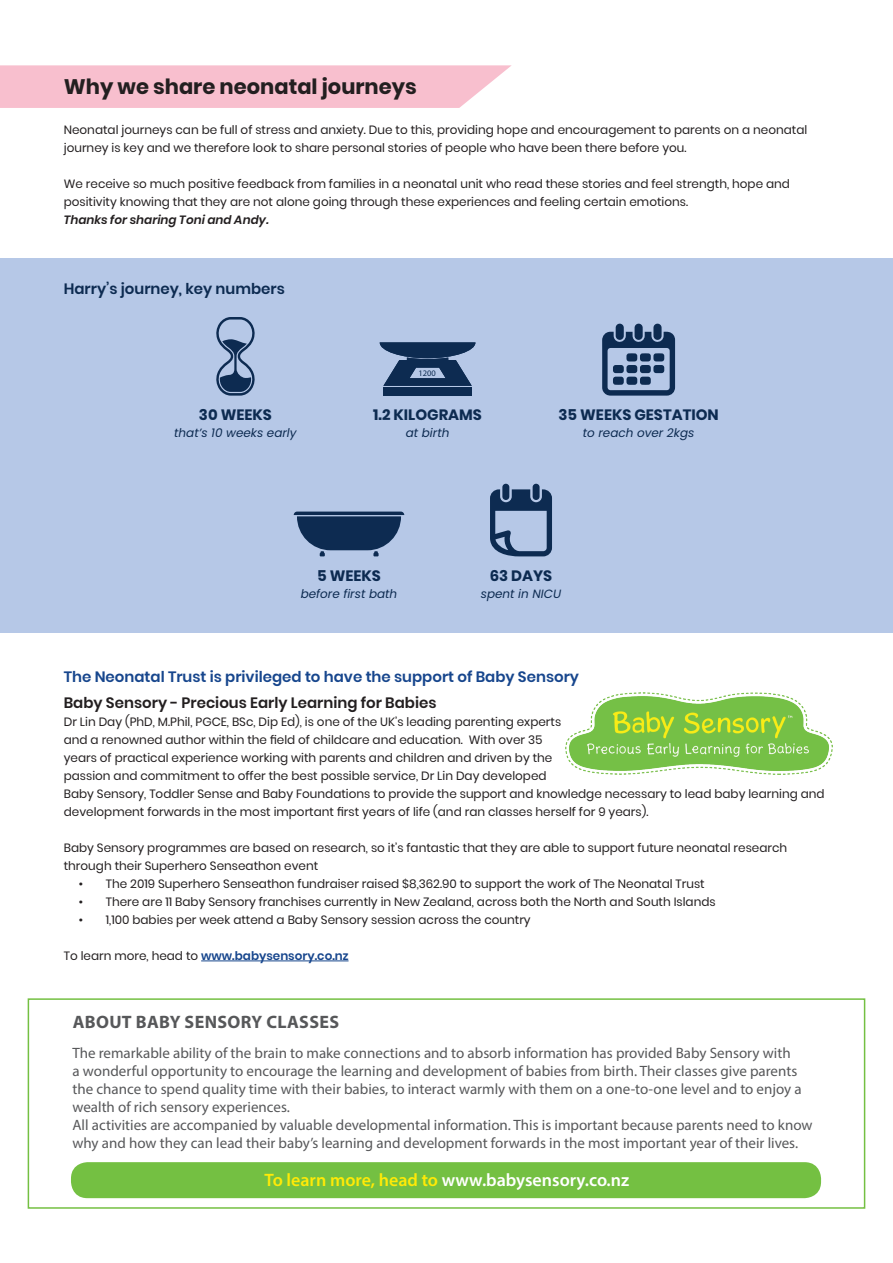
<style>
.page{position:relative;width:893px;height:1263px;background:#fff}
.page>*{position:absolute;margin:0;border:0;box-sizing:border-box;transform-origin:0 0}
.t1{font:700 21px "Poppins";color:#231f20}
.COPY{font:600 18px "Myriad Pro";color:#fff}
.COPY-2{font:700 18px "Myriad Pro";letter-spacing:.02em;color:#57585a}
.COPY-3{font:15px/18px "Myriad Pro";color:#57585a}
.t2{font:600 15px "Poppins";color:#17468d}
.t3{font:700 15px "Poppins";color:#0d2b51}
.t4{font:600 15px "Poppins";color:#231f20}
.t5{font:600 15px "Poppins";color:#0d2b51}
.t6{font:12px/18px "Poppins";color:#231f20}
.t7{font:italic 12px "Poppins";color:#0d2b51}
.t8{font:600 12px "Poppins";color:#17468d}
.t9{font:8.4px "Myriad Pro";color:#0d2b51}
.s1{font-weight:600;font-style:italic}
.s2{font-weight:400;color:#231f20}
.s3{color:#ffea07}
</style>
<div class="page">
<div style="left:28px;top:998px;width:837px;height:211px;background:#fff;border:2px solid #74c042"></div>
<div style="left:71px;top:1162px;width:750px;height:36px;background:#74c042;border-radius:16px"></div>
<svg style="left:0;top:65px;width:512px;height:43px"></svg>
<div style="left:0;top:258px;width:893px;height:375px;background:#b6c8e7"></div>
<svg style="left:216px;top:317px;width:39px;height:79px"></svg>
<svg style="left:602px;top:324px;width:73px;height:72px"></svg>
<div style="left:383px;top:387px;width:89px;height:9px;background:#0d2b51"></div>
<svg style="left:380px;top:342px;width:95px;height:44px"></svg>
<svg style="left:294px;top:512px;width:110px;height:44px"></svg>
<div style="left:533px;top:484px;width:7px;height:16px;background:#0d2b51;border-radius:3px"></div>
<div style="left:502px;top:484px;width:7px;height:16px;background:#0d2b51;border-radius:3px"></div>
<svg style="left:490px;top:489px;width:62px;height:67px"></svg>
<hr style="left:201px;top:960px;width:148px;height:1px;background:#17468d">
<img style="left:565px;top:692px;width:267px;height:82px">
<p class="t1" style="left:64px;top:75px;width:354px">Why we share neonatal journeys</p>
<p class="t6" style="left:64px;top:121px;width:745px">Neonatal journeys can be full of stress and anxiety. Due to this, providing hope and encouragement to parents on a neonatal journey is key and we therefore look to share personal stories of people who have been there before you.</p>
<p class="t6" style="left:64px;top:175px;width:728px">We receive so much positive feedback from families in a neonatal unit who read these stories and feel strength, hope and positivity knowing that they are not alone going through these experiences and feeling certain emotions.<br><span class="s1">Thanks for sharing Toni and Andy.</span></p>
<p class="t5" style="left:64px;top:280px;width:223px">Harry’s journey, key numbers</p>
<p class="t3" style="left:199px;top:406px;width:75px">30 WEEKS</p>
<p class="t7" style="left:174px;top:426px;width:124px">that’s 10 weeks early</p>
<p class="t9" style="left:419px;top:368px;width:19px">1200</p>
<p class="t3" style="left:373px;top:406px;width:110px">1.2 KILOGRAMS</p>
<p class="t7" style="left:406px;top:426px;width:45px">at birth</p>
<p class="t3" style="left:558px;top:406px;width:162px">35 WEEKS GESTATION</p>
<p class="t7" style="left:583px;top:426px;width:113px">to reach over 2kgs</p>
<p class="t3" style="left:317px;top:567px;width:65px">5 WEEKS</p>
<p class="t7" style="left:301px;top:586px;width:98px">before first bath</p>
<p class="t3" style="left:490px;top:567px;width:64px">63 DAYS</p>
<p class="t7" style="left:481px;top:586px;width:82px">spent in NICU</p>
<p class="t2" style="left:64px;top:668px;width:517px">The Neonatal Trust is privileged to have the support of Baby Sensory</p>
<p class="t4" style="left:64px;top:694px;width:374px">Baby Sensory - Precious Early Learning for Babies</p>
<p class="t6" style="left:64px;top:713px;width:762px">Dr Lin Day (PhD, M.Phil, PGCE, BSc, Dip Ed), is one of the UK’s leading parenting experts<br>and a renowned author within the field of childcare and education. With over 35<br>years of practical experience working with parents and children and driven by the<br>passion and commitment to offer the best possible service, Dr Lin Day developed<br>Baby Sensory, Toddler Sense and Baby Foundations to provide the support and knowledge necessary to lead baby learning and development forwards in the most important first years of life (and ran classes herself for 9 years).</p>
<p class="t6" style="left:64px;top:839px;width:725px">Baby Sensory programmes are based on research, so it’s fantastic that they are able to support future neonatal research through their Superhero Senseathon event</p>
<p class="t6" style="left:79px;top:875px;width:627px">• The 2019 Superhero Senseathon fundraiser raised $8,362.90 to support the work of The Neonatal Trust</p>
<p class="t6" style="left:79px;top:893px;width:638px">• There are 11 Baby Sensory franchises currently in New Zealand, across both the North and South Islands</p>
<p class="t6" style="left:79px;top:911px;width:453px">• 1,100 babies per week attend a Baby Sensory session across the country</p>
<p class="t8" style="left:64px;top:949px;width:286px"><span class="s2">To learn more, head to</span> www.babysensory.co.nz</p>
<p class="COPY-2" style="left:73px;top:1010px;width:268px">ABOUT BABY SENSORY CLASSES</p>
<p class="COPY-3" style="left:72px;top:1043px;width:741px">The remarkable ability of the brain to make connections and to absorb information has provided Baby Sensory with<br>a wonderful opportunity to encourage the learning and development of babies from birth. Their classes give parents the chance to spend quality time with their babies, to interact warmly with them on a one-to-one level and to enjoy a wealth of rich sensory experiences.<br>All activities are accompanied by valuable developmental information. This is important because parents need to know why and how they can lead their baby’s learning and development forwards in the most important year of their lives.</p>
<p class="COPY" style="left:265px;top:1168px;width:366px"><span class="s3">To learn more, head to</span> www.babysensory.co.nz</p>
</div>
